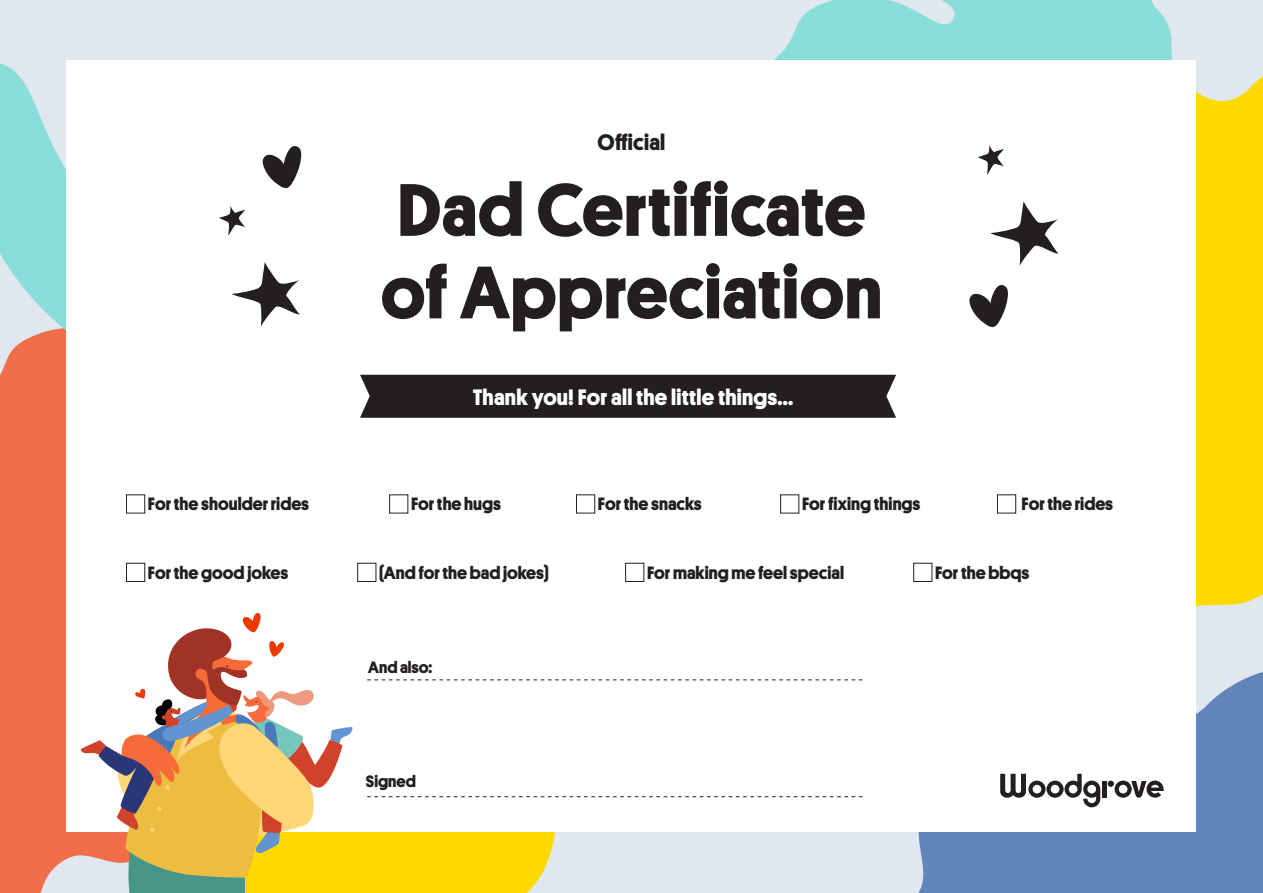
<style>
.page{position:relative;width:1263px;height:893px;background:#e0e7ee}
.page>*{position:absolute;margin:0;border:0;box-sizing:border-box;transform-origin:0 0}
.t1{font:700 74.7px "Platform";letter-spacing:.01em;color:#231f20}
.t2{font:700 22.5px "Platform";letter-spacing:.01em;color:#fff}
.t3{font:700 22.5px "Platform";letter-spacing:.01em;color:#231f20}
.t4{font:700 18px "Platform";color:#231f20}
.t5{font:700 16.65px "Platform";color:#231f20}
</style>
<div class="page">
<div style="left:918px;top:683px;width:345px;height:210px;background:#6285bb"></div>
<svg style="left:1188px;top:60px;width:75px;height:623px;fill:#ffd900"></svg>
<svg style="left:625px;top:0;width:563px;height:61px;fill:#8aded9"></svg>
<div style="left:0;top:406px;width:81px;height:487px;background:#f06e4a"></div>
<svg style="left:0;top:60px;width:271px;height:346px;fill:#8aded9"></svg>
<div style="left:352px;top:832px;width:203px;height:61px;background:#ffd900"></div>
<div style="left:67px;top:61px;width:1129px;height:771px;background:#fff"></div>
<div style="left:126px;top:494px;width:19px;height:20px;border:1px solid #231f20"></div>
<div style="left:126px;top:563px;width:19px;height:19px;border:1px solid #231f20"></div>
<div style="left:997px;top:494px;width:19px;height:20px;border:1px solid #231f20"></div>
<div style="left:576px;top:494px;width:19px;height:20px;border:1px solid #231f20"></div>
<div style="left:357px;top:563px;width:19px;height:19px;border:1px solid #231f20"></div>
<div style="left:625px;top:563px;width:19px;height:19px;border:1px solid #231f20"></div>
<div style="left:913px;top:563px;width:19px;height:19px;border:1px solid #231f20"></div>
<svg style="left:367px;top:796px;width:495px;height:1px"></svg>
<svg style="left:367px;top:679px;width:495px;height:1px"></svg>
<svg style="left:262px;top:146px;width:39px;height:43px"></svg>
<svg style="left:969px;top:285px;width:39px;height:43px"></svg>
<svg style="left:990px;top:201px;width:68px;height:64px"></svg>
<svg style="left:232px;top:262px;width:68px;height:64px"></svg>
<svg style="left:977px;top:145px;width:27px;height:30px"></svg>
<svg style="left:219px;top:206px;width:26px;height:30px"></svg>
<div style="left:360px;top:375px;width:536px;height:43px;background:#231f20"></div>
<svg style="left:81px;top:613px;width:271px;height:280px"></svg>
<div style="left:1102px;top:781px;width:5px;height:16px;background:#231f20"></div>
<svg style="left:1108px;top:780px;width:55px;height:18px"></svg>
<svg style="left:1000px;top:774px;width:100px;height:33px"></svg>
<p class="t4" style="left:148px;top:491px;width:163px">For the shoulder rides</p>
<p class="t4" style="left:148px;top:559px;width:142px">For the good jokes</p>
<p class="t3" style="left:598px;top:126px;width:69px">Official</p>
<p class="t1" style="left:397px;top:155px;width:470px">Dad Certificate</p>
<p class="t1" style="left:381px;top:238px;width:503px">of Appreciation</p>
<p class="t2" style="left:473px;top:381px;width:322px">Thank you! For all the little things...</p>
<p class="t4" style="left:411px;top:491px;width:91px">For the hugs</p>
<p class="t4" style="left:598px;top:491px;width:105px">For the snacks</p>
<p class="t4" style="left:1022px;top:491px;width:93px">For the rides</p>
<p class="t4" style="left:802px;top:491px;width:120px">For fixing things</p>
<p class="t4" style="left:379px;top:559px;width:171px">(And for the bad jokes)</p>
<p class="t5" style="left:368px;top:655px;width:66px">And also:</p>
<p class="t5" style="left:366px;top:769px;width:51px">Signed</p>
<p class="t4" style="left:647px;top:559px;width:199px">For making me feel special</p>
<p class="t4" style="left:935px;top:559px;width:96px">For the bbqs</p>
</div>
